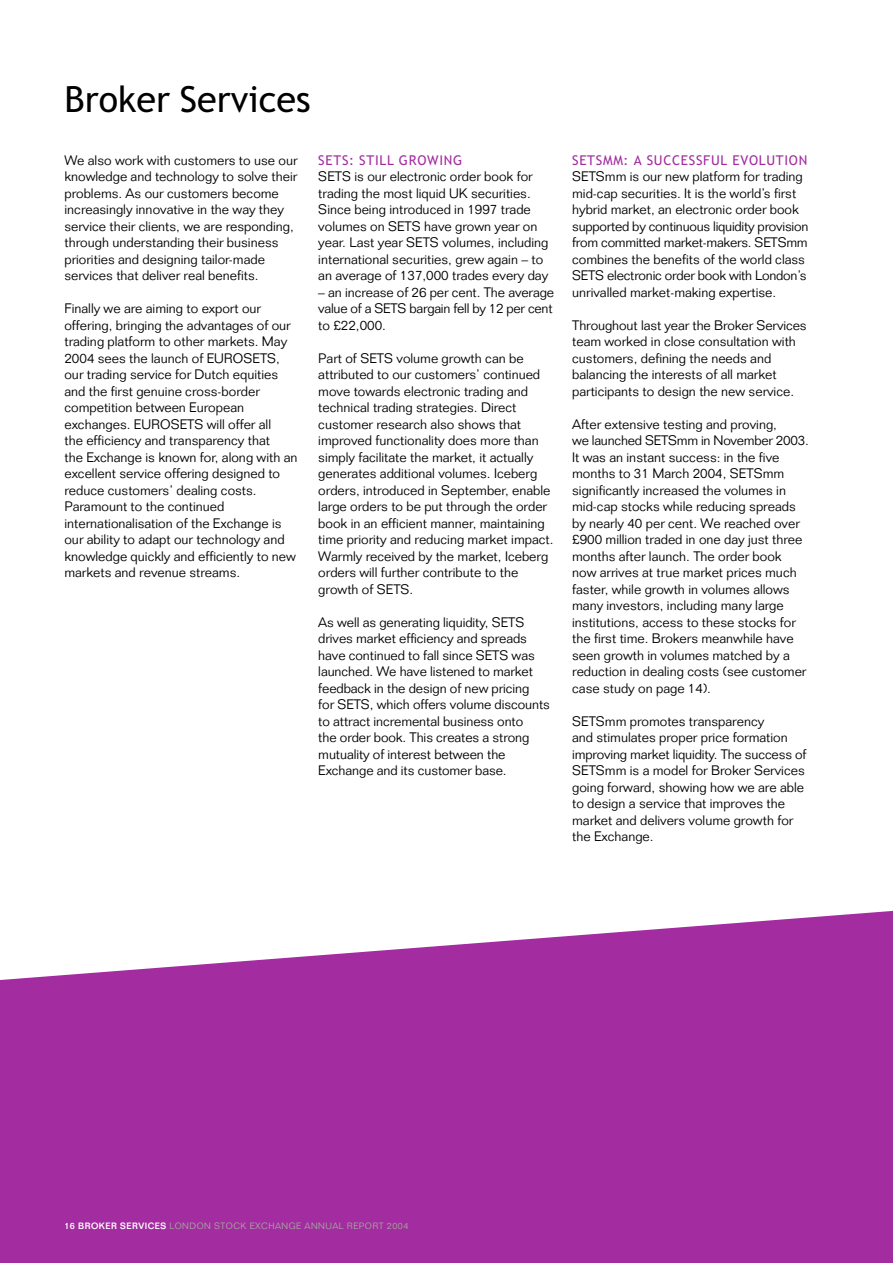
<style>
.page{position:relative;width:893px;height:1263px;background:#fff}
.page>*{position:absolute;margin:0;border:0;box-sizing:border-box;transform-origin:0 0}
.t1{font:36px "Trebuchet MS";color:#000}
.t2{font:300 13.5px/16.5px "Folio";color:#000}
.t3{font:13.5px "Trebuchet MS";letter-spacing:.05em;color:#a32da0}
.t4{font:300 9px "Folio";letter-spacing:.055em;color:#a0ac9c}
.s1{font-weight:500;color:#fff}
</style>
<div class="page">
<svg style="left:0;top:911px;width:892px;height:352px;background:#ac41a9"></svg>
<h1 class="t1" style="left:64px;top:85px;width:248px">Broker Services</h1>
<p class="t2" style="left:64px;top:154px;width:234px">We also work with customers to use our knowledge and technology to solve their problems. As our customers become increasingly innovative in the way they service their clients, we are responding, through understanding their business priorities and designing tailor-made services that deliver real benefits.</p>
<p class="t2" style="left:64px;top:302px;width:234px">Finally we are aiming to export our offering, bringing the advantages of our trading platform to other markets. May 2004 sees the launch of EUROSETS, our trading service for Dutch equities and the first genuine cross-border competition between European exchanges. EUROSETS will offer all<br>the efficiency and transparency that<br>the Exchange is known for, along with an excellent service offering designed to reduce customers’ dealing costs.<br>Paramount to the continued internationalisation of the Exchange is our ability to adapt our technology and knowledge quickly and efficiently to new markets and revenue streams.</p>
<p class="t3" style="left:318px;top:155px;width:145px">SETS: STILL GROWING</p>
<p class="t2" style="left:318px;top:170px;width:232px">SETS is our electronic order book for trading the most liquid UK securities.<br>Since being introduced in 1997 trade volumes on SETS have grown year on year. Last year SETS volumes, including international securities, grew again – to an average of 137,000 trades every day</p>
<p class="t2" style="left:318px;top:286px;width:237px;text-align:justify">– an increase of 26 per cent. The average value of a SETS bargain fell by 12 per cent to £22,000.</p>
<p class="t2" style="left:318px;top:352px;width:237px">Part of SETS volume growth can be attributed to our customers’ continued move towards electronic trading and technical trading strategies. Direct customer research also shows that improved functionality does more than simply facilitate the market, it actually generates additional volumes. Iceberg orders, introduced in September, enable large orders to be put through the order book in an efficient manner, maintaining time priority and reducing market impact.<br>Warmly received by the market, Iceberg orders will further contribute to the growth of SETS.</p>
<p class="t2" style="left:318px;top:616px;width:233px">As well as generating liquidity, SETS drives market efficiency and spreads have continued to fall since SETS was launched. We have listened to market feedback in the design of new pricing<br>for SETS, which offers volume discounts to attract incremental business onto<br>the order book. This creates a strong mutuality of interest between the Exchange and its customer base.</p>
<p class="t3" style="left:572px;top:155px;width:237px">SETSMM: A SUCCESSFUL EVOLUTION</p>
<p class="t2" style="left:572px;top:170px;width:238px">SETSmm is our new platform for trading mid-cap securities. It is the world’s first hybrid market, an electronic order book supported by continuous liquidity provision from committed market-makers. SETSmm combines the benefits of the world class SETS electronic order book with London’s unrivalled market-making expertise.</p>
<p class="t2" style="left:572px;top:319px;width:236px">Throughout last year the Broker Services team worked in close consultation with customers, defining the needs and balancing the interests of all market participants to design the new service.</p>
<p class="t2" style="left:572px;top:418px;width:238px">After extensive testing and proving,<br>we launched SETSmm in November 2003.<br>It was an instant success: in the five months to 31 March 2004, SETSmm significantly increased the volumes in mid-cap stocks while reducing spreads by nearly 40 per cent. We reached over £900 million traded in one day just three months after launch. The order book now arrives at true market prices much faster, while growth in volumes allows many investors, including many large institutions, access to these stocks for the first time. Brokers meanwhile have seen growth in volumes matched by a reduction in dealing costs (see customer case study on page 14).</p>
<p class="t2" style="left:572px;top:715px;width:236px">SETSmm promotes transparency<br>and stimulates proper price formation improving market liquidity. The success of SETSmm is a model for Broker Services going forward, showing how we are able to design a service that improves the market and delivers volume growth for the Exchange.</p>
<p class="t4" style="left:64px;top:1222px;width:345px"><span class="s1">16 BROKER SERVICES</span> LONDON STOCK EXCHANGE ANNUAL REPORT 2004</p>
</div>
